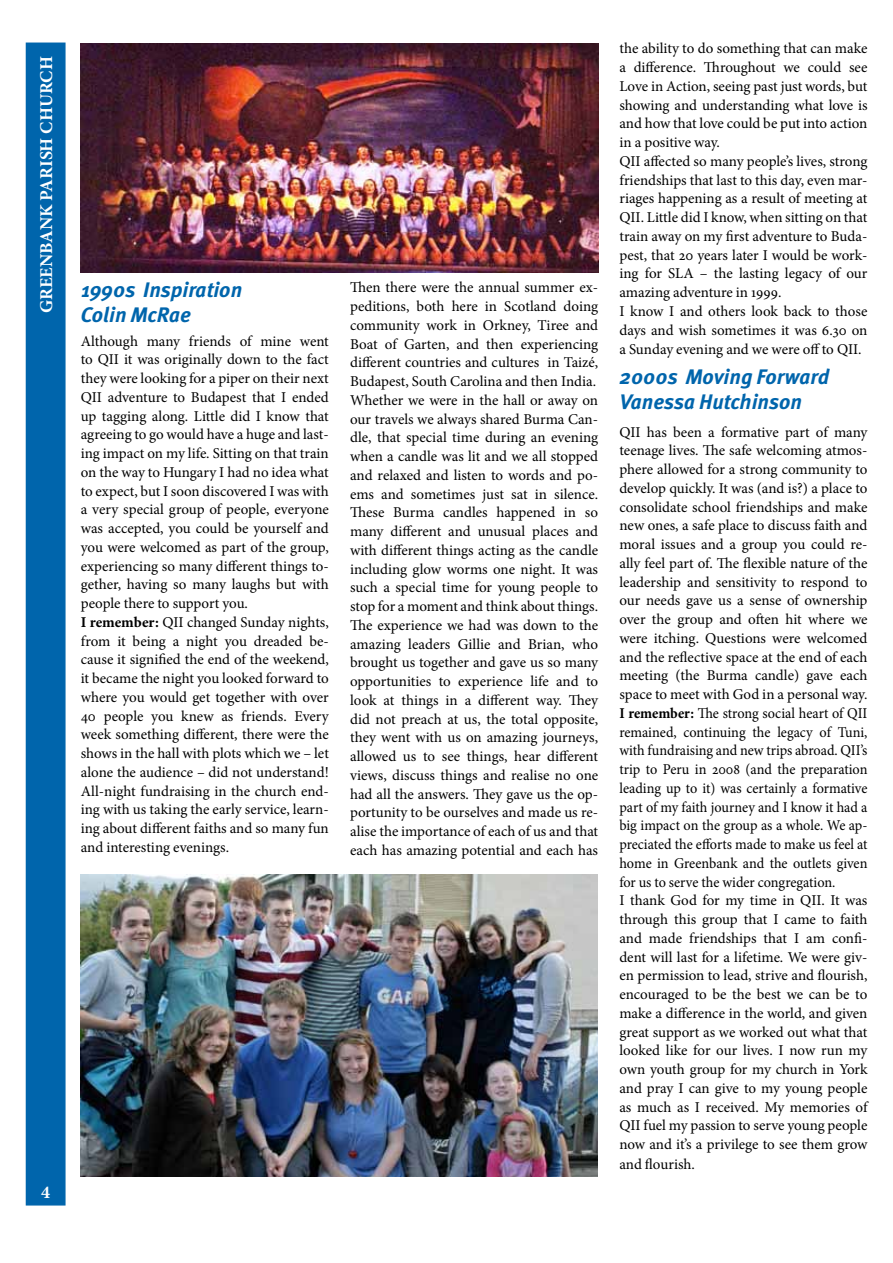
<style>
.page{position:relative;width:893px;height:1263px;background:#fff}
.page>*{position:absolute;margin:0;border:0;box-sizing:border-box;transform-origin:0 0}
.t1{font:italic 700 21px/25.2px "Meta Pro";color:#0065ac}
.t2{font:700 18px "Minion Pro";color:#fff}
.t3{font:15px/18.8px "Minion Pro";letter-spacing:-.005em;color:#000}
.s1{font-weight:700}
</style>
<div class="page">
<img style="left:81px;top:875px;width:516px;height:302px">
<img style="left:81px;top:44px;width:517px;height:229px">
<div style="left:26px;top:43px;width:40px;height:1162px;background:#0065ac;border:2px solid #0065ac"></div>
<p class="t2" style="left:34px;top:313px;width:258px;rotate:-90deg">GREENBANK PARISH CHURCH</p>
<p class="t2" style="left:41px;top:1180px;width:10px">4</p>
<h1 class="t1" style="left:81px;top:278px;width:163px">1990s Inspiration<br>Colin McRae</h1>
<p class="t3" style="left:81px;top:332px;width:250px">Although many friends of mine went to QII it was originally down to the fact they were looking for a piper on their next QII adventure to Budapest that I ended up tagging along. Little did I know that agreeing to go would have a huge and last&shy;ing impact on my life. Sitting on that train on the way to Hungary I had no idea what to expect, but I soon discovered I was with a very special group of people, everyone was accepted, you could be yourself and you were welcomed as part of the group, experiencing so many different things to&shy;gether, having so many laughs but with people there to support you.<br><span class="s1">I remember:</span> QII changed Sunday nights, from it being a night you dreaded be&shy;cause it signified the end of the weekend, it became the night you looked forward to where you would get together with over 40 people you knew as friends. Every week something different, there were the shows in the hall with plots which we – let alone the audience – did not understand!<br>All-night fundraising in the church end&shy;ing with us taking the early service, learn&shy;ing about different faiths and so many fun and interesting evenings.</p>
<p class="t3" style="left:350px;top:278px;width:250px">Then there were the annual summer ex&shy;peditions, both here in Scotland doing community work in Orkney, Tiree and Boat of Garten, and then experiencing different countries and cultures in Taizé, Budapest, South Carolina and then India.<br>Whether we were in the hall or away on our travels we always shared Burma Can&shy;dle, that special time during an evening when a candle was lit and we all stopped and relaxed and listen to words and po&shy;ems and sometimes just sat in silence.<br>These Burma candles happened in so many different and unusual places and with different things acting as the candle including glow worms one night. It was such a special time for young people to stop for a moment and think about things.<br>The experience we had was down to the amazing leaders Gillie and Brian, who brought us together and gave us so many opportunities to experience life and to look at things in a different way. They did not preach at us, the total opposite, they went with us on amazing journeys, allowed us to see things, hear different views, discuss things and realise no one had all the answers. They gave us the op&shy;portunity to be ourselves and made us re&shy;alise the importance of each of us and that each has amazing potential and each has</p>
<p class="t3" style="left:619px;top:39px;width:250px">the ability to do something that can make a difference. Throughout we could see Love in Action, seeing past just words, but showing and understanding what love is and how that love could be put into action in a positive way.<br>QII affected so many people’s lives, strong friendships that last to this day, even mar&shy;riages happening as a result of meeting at QII. Little did I know, when sitting on that train away on my first adventure to Buda&shy;pest, that 20 years later I would be work&shy;ing for SLA – the lasting legacy of our amazing adventure in 1999.<br>I know I and others look back to those days and wish sometimes it was 6.30 on a Sunday evening and we were off to QII.</p>
<h1 class="t1" style="left:619px;top:364px;width:211px">2000s Moving Forward<br>Vanessa Hutchinson</h1>
<p class="t3" style="left:619px;top:422px;width:250px">QII has been a formative part of many teenage lives. The safe welcoming atmos&shy;phere allowed for a strong community to develop quickly. It was (and is?) a place to consolidate school friendships and make new ones, a safe place to discuss faith and moral issues and a group you could re&shy;ally feel part of. The flexible nature of the leadership and sensitivity to respond to our needs gave us a sense of ownership over the group and often hit where we were itching. Questions were welcomed and the reflective space at the end of each meeting (the Burma candle) gave each space to meet with God in a personal way.<br><span class="s1">I remember:</span> The strong social heart of QII remained, continuing the legacy of Tuni, with fundraising and new trips abroad. QII’s trip to Peru in 2008 (and the preparation leading up to it) was certainly a formative part of my faith journey and I know it had a big impact on the group as a whole. We ap&shy;preciated the efforts made to make us feel at home in Greenbank and the outlets given for us to serve the wider congregation.<br>I thank God for my time in QII. It was through this group that I came to faith and made friendships that I am confi&shy;dent will last for a lifetime. We were giv&shy;en permission to lead, strive and flourish, encouraged to be the best we can be to make a difference in the world, and given great support as we worked out what that looked like for our lives. I now run my own youth group for my church in York and pray I can give to my young people as much as I received. My memories of QII fuel my passion to serve young people now and it’s a privilege to see them grow and flourish.</p>
</div>
